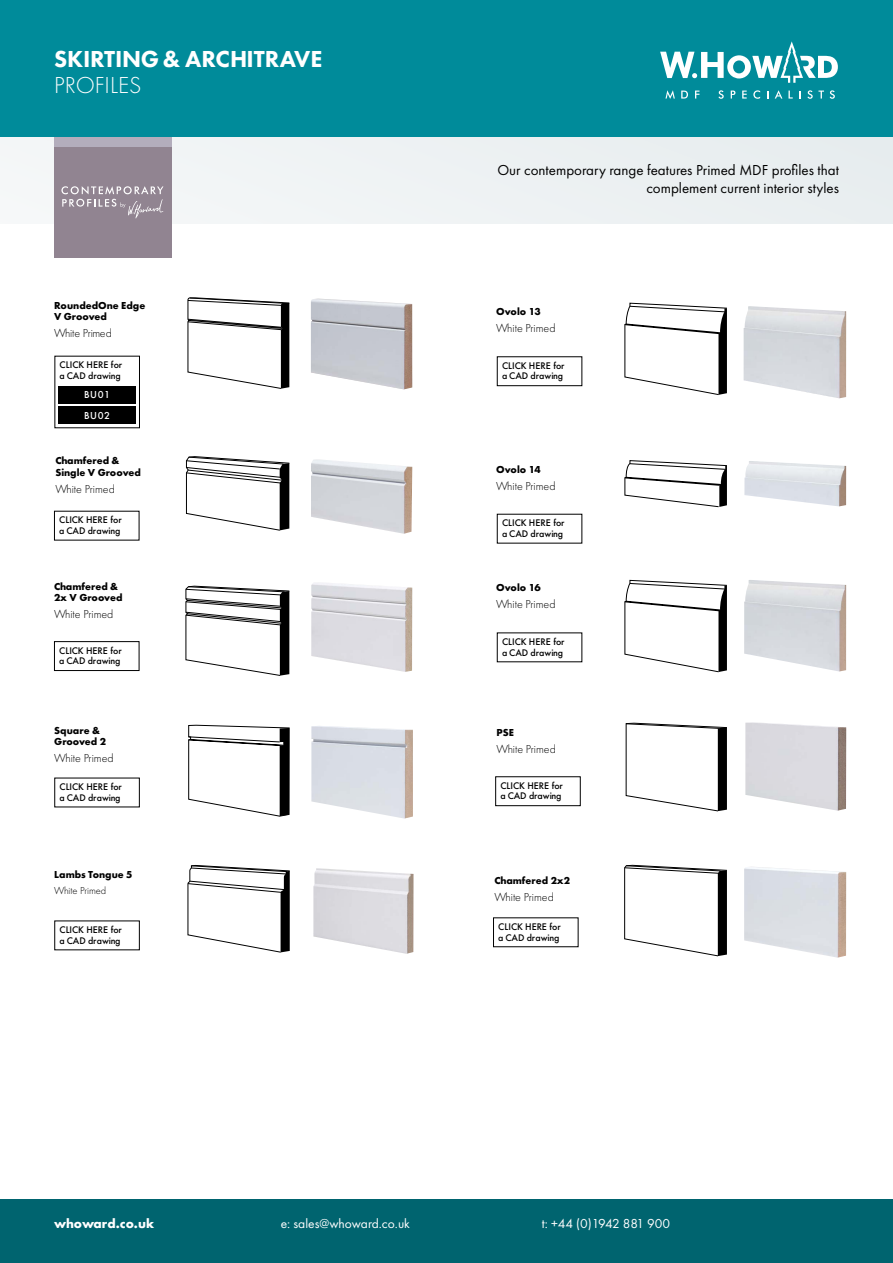
<style>
.page{position:relative;width:893px;height:1263px;background:#fff}
.page>*{position:absolute;margin:0;border:0;box-sizing:border-box;transform-origin:0 0}
.t1{font:800 24px "Futura PT";color:#fff}
.t2{font:300 24px "Futura PT";color:#fff}
.t3{font:15px/18px "Futura PT";color:#000;text-align:right}
.t4{font:13.5px "Futura PT";color:#fff}
.t5{font:13.5px "Futura PT";letter-spacing:-.025em;color:#fff}
.t6{font:700 13.5px "Futura PT";color:#fff}
.t7{font:300 12px "Futura PT";color:#000}
.t8{font:300 12px "Futura PT";letter-spacing:-.02em;color:#000}
.t9{font:700 10.5px/10.9px "Futura PT";color:#000}
.t10{font:300 10.5px "Futura PT";color:#000}
.t11{font:500 10.5px/21.3px "Futura PT";letter-spacing:.06em;color:#fff}
.t12{font:500 10.05px/10.5px "Futura PT";color:#000}
</style>
<div class="page">
<img style="left:311px;top:299px;width:101px;height:90px">
<svg style="left:188px;top:297px;width:102px;height:92px"></svg>
<img style="left:311px;top:583px;width:101px;height:89px">
<svg style="left:185px;top:586px;width:105px;height:90px"></svg>
<div style="left:54px;top:641px;width:85px;height:30px;background:#fff;border:1px solid #000"></div>
<img style="left:744px;top:580px;width:102px;height:91px">
<svg style="left:624px;top:580px;width:103px;height:92px"></svg>
<img style="left:311px;top:459px;width:101px;height:75px">
<svg style="left:186px;top:456px;width:104px;height:75px"></svg>
<div style="left:0;top:137px;width:893px;height:87px;background:#edf1f3"></div>
<div style="left:54px;top:137px;width:117px;height:102px;background:#b3adbc"></div>
<div style="left:54px;top:147px;width:117px;height:111px;background:#918491"></div>
<svg style="left:61px;top:186px;width:102px;height:32px"></svg>
<img style="left:744px;top:867px;width:102px;height:91px">
<svg style="left:624px;top:865px;width:103px;height:91px"></svg>
<img style="left:745px;top:722px;width:101px;height:89px">
<svg style="left:626px;top:723px;width:101px;height:88px"></svg>
<div style="left:495px;top:776px;width:86px;height:30px;background:#fff;border:1px solid #000"></div>
<img style="left:311px;top:726px;width:102px;height:92px">
<svg style="left:188px;top:725px;width:102px;height:91px"></svg>
<div style="left:0;top:1199px;width:893px;height:64px;background:#00646f"></div>
<svg style="left:624px;top:303px;width:103px;height:92px"></svg>
<div style="left:497px;top:356px;width:85px;height:30px;background:#fff;border:1px solid #000"></div>
<img style="left:744px;top:306px;width:102px;height:92px">
<img style="left:744px;top:461px;width:102px;height:45px">
<svg style="left:624px;top:460px;width:103px;height:47px"></svg>
<div style="left:0;top:0;width:893px;height:137px;background:#008b9a"></div>
<svg style="left:665px;top:90px;width:10px;height:9px"></svg>
<svg style="left:681px;top:91px;width:7px;height:8px"></svg>
<svg style="left:695px;top:91px;width:4px;height:8px"></svg>
<svg style="left:718px;top:90px;width:6px;height:9px"></svg>
<svg style="left:731px;top:91px;width:4px;height:8px"></svg>
<svg style="left:742px;top:91px;width:5px;height:8px"></svg>
<svg style="left:753px;top:90px;width:7px;height:9px"></svg>
<svg style="left:767px;top:91px;width:2px;height:8px"></svg>
<svg style="left:775px;top:90px;width:7px;height:9px"></svg>
<svg style="left:788px;top:91px;width:5px;height:8px"></svg>
<svg style="left:807px;top:90px;width:17px;height:9px"></svg>
<svg style="left:830px;top:90px;width:5px;height:9px"></svg>
<svg style="left:660px;top:41px;width:178px;height:42px"></svg>
<img style="left:313px;top:868px;width:100px;height:86px">
<svg style="left:187px;top:865px;width:103px;height:88px"></svg>
<div style="left:57px;top:384px;width:80px;height:21px;border:1px solid #fff"></div>
<div style="left:59px;top:386px;width:77px;height:17px;background:#000"></div>
<div style="left:59px;top:406px;width:77px;height:18px;background:#000"></div>
<h1 class="t1" style="left:54px;top:44px;width:270px">SKIRTING &amp; ARCHITRAVE</h1>
<h1 class="t2" style="left:54px;top:71px;width:89px">PROFILES</h1>
<p class="t9" style="left:54px;top:300px;width:93px">RoundedOne Edge<br>V Grooved</p>
<p class="t8" style="left:54px;top:326px;width:59px">White Primed</p>
<p class="t12" style="left:60px;top:360px;width:64px">CLICK HERE for a CAD drawing</p>
<p class="t11" style="left:84px;top:384px;width:27px">BU01<br>BU02</p>
<p class="t9" style="left:55px;top:455px;width:87px;line-height:11.7px">Chamfered &amp;<br>Single V Grooved</p>
<p class="t7" style="left:55px;top:482px;width:61px">White Primed</p>
<p class="t12" style="left:59px;top:515px;width:64px">CLICK HERE for a CAD drawing</p>
<p class="t9" style="left:54px;top:581px;width:70px">Chamfered &amp;<br>2x V Grooved</p>
<p class="t7" style="left:54px;top:607px;width:61px">White Primed</p>
<p class="t12" style="left:59px;top:645px;width:64px">CLICK HERE for a CAD drawing</p>
<p class="t9" style="left:54px;top:725px;width:53px">Square &amp;<br>Grooved 2</p>
<p class="t7" style="left:54px;top:751px;width:61px">White Primed</p>
<p class="t12" style="left:60px;top:782px;width:64px">CLICK HERE for a CAD drawing</p>
<p class="t9" style="left:54px;top:868px;width:80px">Lambs Tongue 5</p>
<p class="t10" style="left:54px;top:885px;width:54px">White Primed</p>
<p class="t12" style="left:60px;top:924px;width:64px">CLICK HERE for a CAD drawing</p>
<h2 class="t3" style="left:497px;top:161px;width:343px">Our contemporary range features Primed MDF profiles that complement current interior styles</h2>
<p class="t9" style="left:496px;top:306px;width:46px">Ovolo 13</p>
<p class="t7" style="left:496px;top:321px;width:61px">White Primed</p>
<p class="t12" style="left:502px;top:360px;width:64px">CLICK HERE for a CAD drawing</p>
<p class="t9" style="left:496px;top:464px;width:46px">Ovolo 14</p>
<p class="t7" style="left:496px;top:479px;width:61px">White Primed</p>
<p class="t12" style="left:502px;top:518px;width:64px">CLICK HERE for a CAD drawing</p>
<p class="t9" style="left:496px;top:582px;width:46px">Ovolo 16</p>
<p class="t7" style="left:496px;top:598px;width:61px">White Primed</p>
<p class="t12" style="left:502px;top:636px;width:64px">CLICK HERE for a CAD drawing</p>
<p class="t9" style="left:496px;top:727px;width:19px">PSE</p>
<p class="t7" style="left:496px;top:742px;width:61px">White Primed</p>
<p class="t12" style="left:500px;top:780px;width:64px">CLICK HERE for a CAD drawing</p>
<p class="t9" style="left:494px;top:875px;width:77px">Chamfered 2x2</p>
<p class="t7" style="left:494px;top:890px;width:61px">White Primed</p>
<p class="t12" style="left:498px;top:921px;width:64px">CLICK HERE for a CAD drawing</p>
<h3 class="t6" style="left:54px;top:1215px;width:102px">whoward.co.uk</h3>
<h3 class="t4" style="left:281px;top:1215px;width:131px">e: sales@whoward.co.uk</h3>
<h3 class="t5" style="left:542px;top:1215px;width:130px">t: +44 (0)1942 881 900</h3>
</div>
